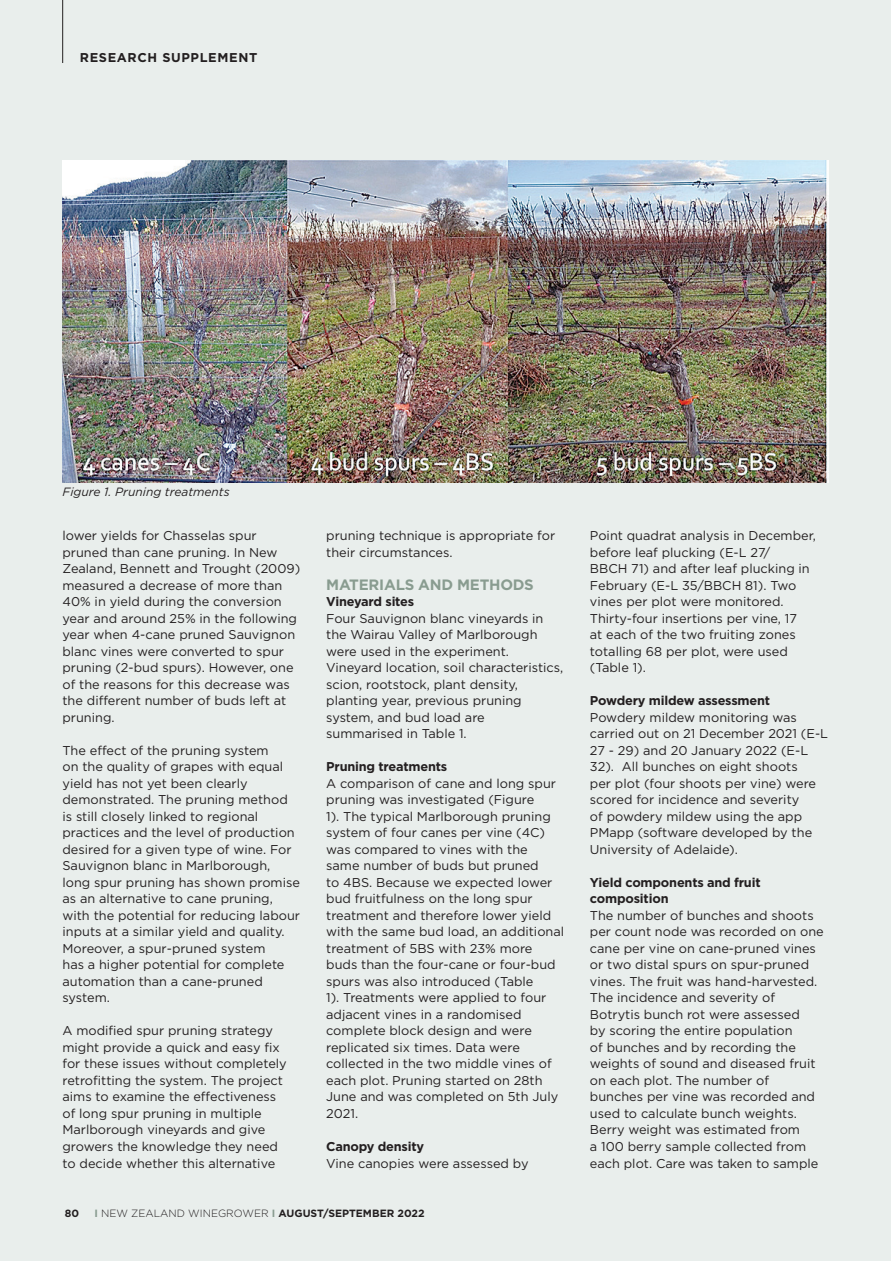
<style>
.page{position:relative;width:891px;height:1261px;background:#fff}
.page>*{position:absolute;margin:0;border:0;box-sizing:border-box;transform-origin:0 0}
.Research_Crossheads{font:700 15px "Gotham";letter-spacing:-.015em;color:#899c90}
.Body_Text_Sans{font:12.75px/16.5px "Gotham";color:#231f20}
.Research_Crossheads-2{font:700 12.75px/16.5px "Gotham";letter-spacing:-.015em;color:#231f20}
.Research_Crossheads-3{font:700 12.75px "Gotham";letter-spacing:.05em;color:#231f20}
.Research_caption{font:italic 12px "Gotham";color:#231f20}
.t1{font:300 10.5px "Gotham";color:#231f20}
.t2{font:700 10.5px "Gotham";color:#231f20}
.s1{font-weight:700;color:#899c90}
.s2{font-weight:700}
</style>
<div class="page">
<div style="left:0;top:0;width:890px;height:1260px;background:#e9eeec"></div>
<hr style="left:62px;top:0;width:1px;height:63px;background:#231f20">
<img style="left:62px;top:160px;width:766px;height:322px">
<p class="Research_Crossheads-3" style="left:80px;top:50px;width:179px">RESEARCH SUPPLEMENT</p>
<p class="Research_caption" style="left:62px;top:485px;width:169px">Figure 1. Pruning treatments</p>
<p class="Body_Text_Sans" style="left:62px;top:527px;width:239px">lower yields for Chasselas spur pruned than cane pruning. In New<br>Zealand, Bennett and Trought (2009) measured a decrease of more than<br>40% in yield during the conversion year and around 25% in the following year when 4-cane pruned Sauvignon blanc vines were converted to spur pruning (2-bud spurs). However, one of the reasons for this decrease was the different number of buds left at pruning.</p>
<p class="Body_Text_Sans" style="left:62px;top:741px;width:239px">The effect of the pruning system<br>on the quality of grapes with equal yield has not yet been clearly demonstrated. The pruning method is still closely linked to regional practices and the level of production desired for a given type of wine. For<br>Sauvignon blanc in Marlborough, long spur pruning has shown promise as an alternative to cane pruning, with the potential for reducing labour inputs at a similar yield and quality.<br>Moreover, a spur-pruned system<br>has a higher potential for complete automation than a cane-pruned system.</p>
<p class="Body_Text_Sans" style="left:62px;top:1022px;width:226px">A modified spur pruning strategy might provide a quick and easy fix for these issues without completely retrofitting the system. The project aims to examine the effectiveness of long spur pruning in multiple Marlborough vineyards and give growers the knowledge they need to decide whether this alternative</p>
<p class="Body_Text_Sans" style="left:326px;top:527px;width:230px">pruning technique is appropriate for their circumstances.</p>
<p class="Research_Crossheads" style="left:326px;top:575px;width:209px">MATERIALS AND METHODS</p>
<p class="Research_Crossheads-2" style="left:326px;top:593px;width:90px">Vineyard sites</p>
<p class="Body_Text_Sans" style="left:326px;top:609px;width:238px">Four Sauvignon blanc vineyards in the Wairau Valley of Marlborough were used in the experiment.<br>Vineyard location, soil characteristics, scion, rootstock, plant density, planting year, previous pruning system, and bud load are summarised in Table 1.</p>
<p class="Research_Crossheads-2" style="left:326px;top:758px;width:123px">Pruning treatments</p>
<p class="Body_Text_Sans" style="left:326px;top:774px;width:239px">A comparison of cane and long spur pruning was investigated (Figure<br>1). The typical Marlborough pruning system of four canes per vine (4C) was compared to vines with the same number of buds but pruned<br>to 4BS. Because we expected lower bud fruitfulness on the long spur treatment and therefore lower yield with the same bud load, an additional treatment of 5BS with 23% more buds than the four-cane or four-bud spurs was also introduced (Table<br>1). Treatments were applied to four adjacent vines in a randomised complete block design and were replicated six times. Data were collected in the two middle vines of each plot. Pruning started on 28th<br>June and was completed on 5th July<br>2021.</p>
<p class="Research_Crossheads-2" style="left:326px;top:1137px;width:100px">Canopy density</p>
<p class="Body_Text_Sans" style="left:326px;top:1154px;width:204px">Vine canopies were assessed by</p>
<p class="t2" style="left:65px;top:1207px;width:16px">80</p>
<p class="t1" style="left:94px;top:1206px;width:331px"><span class="s1">I</span> NEW ZEALAND WINEGROWER <span class="s1">I</span> <span class="s2">AUGUST/SEPTEMBER 2022</span></p>
<p class="Body_Text_Sans" style="left:590px;top:527px;width:227px">Point quadrat analysis in December, before leaf plucking (E-L 27/<br>BBCH 71) and after leaf plucking in<br>February (E-L 35/BBCH 81). Two vines per plot were monitored.<br>Thirty-four insertions per vine, 17<br>at each of the two fruiting zones totalling 68 per plot, were used (Table 1).</p>
<p class="Research_Crossheads-2" style="left:590px;top:692px;width:182px">Powdery mildew assessment</p>
<p class="Body_Text_Sans" style="left:590px;top:708px;width:240px">Powdery mildew monitoring was carried out on 21 December 2021 (E-L<br>27 - 29) and 20 January 2022 (E-L<br>32). All bunches on eight shoots<br>per plot (four shoots per vine) were scored for incidence and severity<br>of powdery mildew using the app<br>PMapp (software developed by the<br>University of Adelaide).</p>
<p class="Research_Crossheads-2" style="left:590px;top:873px;width:172px">Yield components and fruit composition</p>
<p class="Body_Text_Sans" style="left:590px;top:906px;width:235px">The number of bunches and shoots per count node was recorded on one cane per vine on cane-pruned vines or two distal spurs on spur-pruned vines. The fruit was hand-harvested.<br>The incidence and severity of</p>
<p class="Body_Text_Sans" style="left:590px;top:1005px;width:227px">Botrytis bunch rot were assessed by scoring the entire population<br>of bunches and by recording the weights of sound and diseased fruit on each plot. The number of</p>
<p class="Body_Text_Sans" style="left:590px;top:1088px;width:230px">bunches per vine was recorded and used to calculate bunch weights.<br>Berry weight was estimated from<br>a 100 berry sample collected from each plot. Care was taken to sample</p>
</div>
